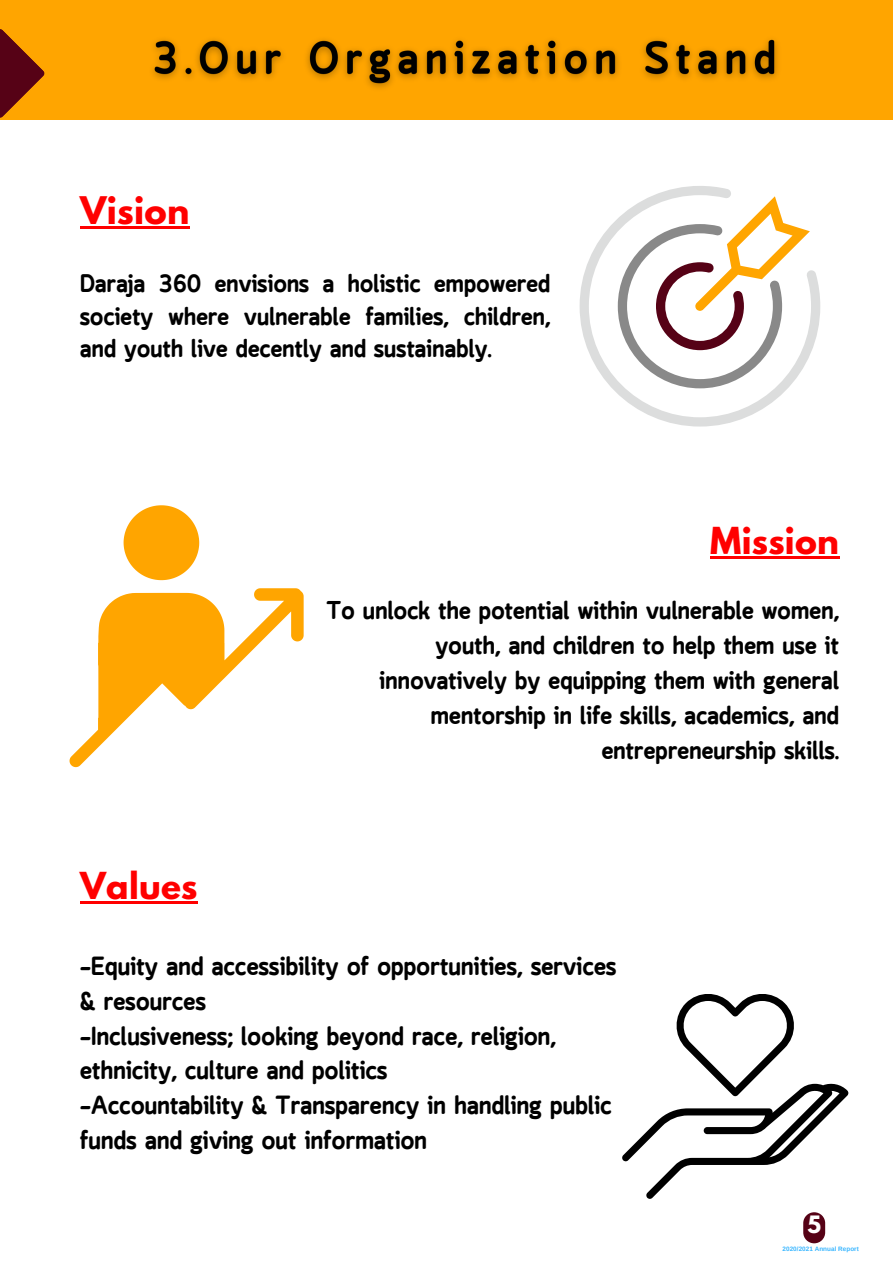
<style>
.page{position:relative;width:893px;height:1264px;background:#fff}
.page>*{position:absolute;margin:0;border:0;box-sizing:border-box;transform-origin:0 0}
.t1{font:700 33.75px "League Spartan";letter-spacing:.01em;color:#f00}
.t2{font:700 33px "League Spartan";letter-spacing:.01em;color:#f00}
.t3{font:900 25.65px/34.8px "Lounge TH";letter-spacing:.01em;color:#000}
.t4{font:900 25.05px/34.8px "Lounge TH";letter-spacing:.01em;color:#000;text-align:right}
.t5{font:900 24.9px/32.2px "Lounge TH";letter-spacing:.01em;color:#000;text-align:justify}
.t6{font:700 21.15px "League Spartan";color:#fff}
.t7{font:700 6.3px "Arimo";letter-spacing:.01em;color:#38b6ff}
</style>
<div class="page">
<div style="left:0;top:0;width:892px;height:120px;background:#ffa500"></div>
<svg style="left:0;top:29px;width:45px;height:89px"></svg>
<svg style="left:579px;top:186px;width:241px;height:240px"></svg>
<svg style="left:617px;top:196px;width:192px;height:192px"></svg>
<svg style="left:69px;top:505px;width:234px;height:262px"></svg>
<svg style="left:622px;top:994px;width:226px;height:204px"></svg>
<img style="left:153px;top:39px;width:625px;height:50px">
<svg style="left:803px;top:1212px;width:22px;height:31px"></svg>
<hr style="left:80px;top:226px;width:110px;height:3px;background:#f00">
<hr style="left:80px;top:901px;width:118px;height:3px;background:#f00">
<hr style="left:710px;top:556px;width:129px;height:2px;background:#f00">
<h1 class="t1" style="left:80px;top:194px;width:111px">Vision</h1>
<p class="t5" style="left:80px;top:270px;width:471px">Daraja 360 envisions a holistic empowered society where vulnerable families, children, and youth live decently and sustainably.</p>
<p class="t2" style="left:710px;top:524px;width:130px">Mission</p>
<p class="t2" style="left:80px;top:869px;width:119px">Values</p>
<p class="t4" style="left:326px;top:595px;width:514px">To unlock the potential within vulnerable women, youth, and children to help them use it innovatively by equipping them with general mentorship in life skills, academics, and entrepreneurship skills.</p>
<p class="t3" style="left:80px;top:950px;width:537px">-Equity and accessibility of opportunities, services &amp; resources<br>-Inclusiveness; looking beyond race, religion, ethnicity, culture and politics<br>-Accountability &amp; Transparency in handling public funds and giving out information</p>
<p class="t6" style="left:807px;top:1214px;width:15px">5</p>
<p class="t7" style="left:782px;top:1245px;width:78px">2020/2021 Annual Report</p>
</div>
